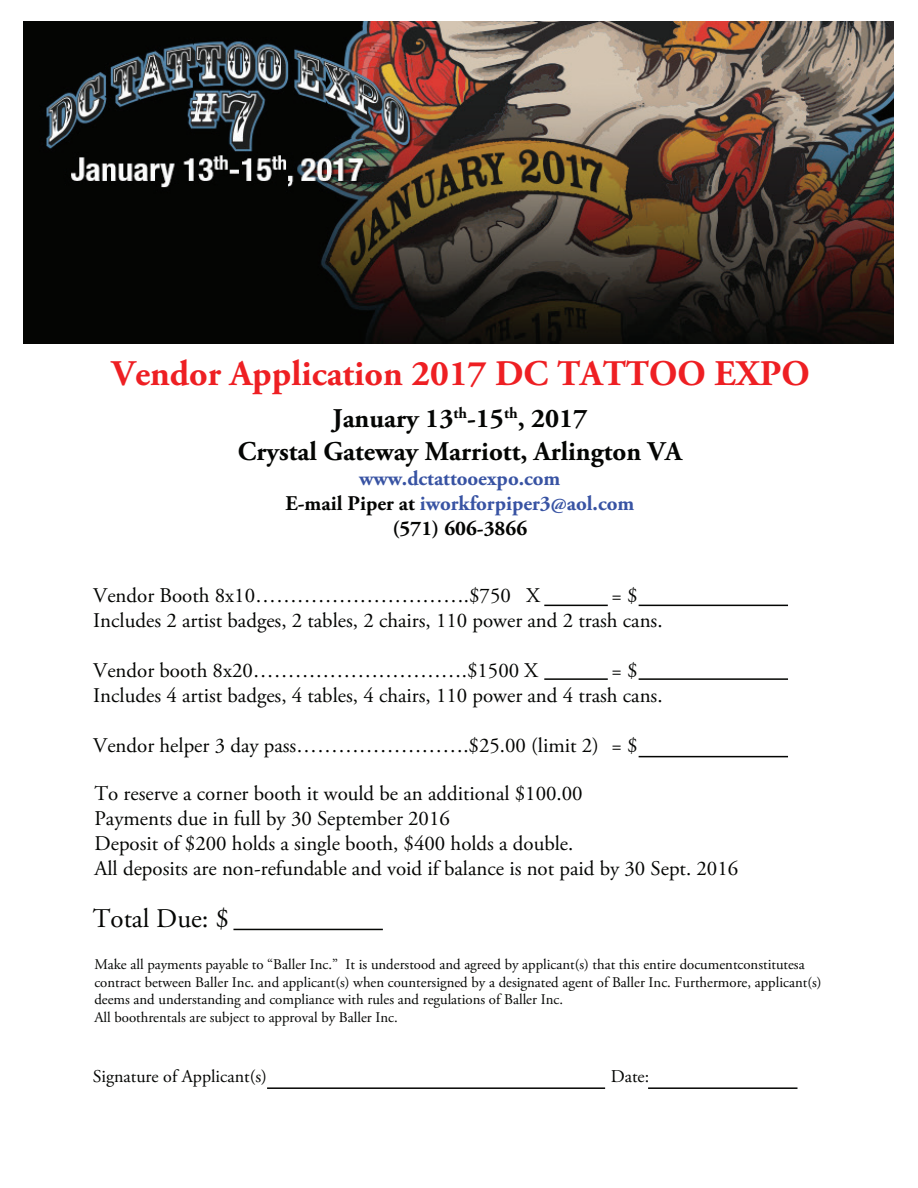
<style>
.page{position:relative;width:918px;height:1188px;background:#fff}
.page>*{position:absolute;margin:0;border:0;box-sizing:border-box;transform-origin:0 0}
.t1{font:700 36px "Adobe Garamond Pro";color:#ee1f23}
.t2{font:700 27px/32.4px "Adobe Garamond Pro";color:#040503;text-align:center}
.t3{font:27px "Adobe Garamond Pro";color:#040503}
.t4{font:20.85px/25px "Adobe Garamond Pro";color:#040503}
.t5{font:700 20.85px/25px "Adobe Garamond Pro";color:#3853a3;text-align:center}
.t6{font:18px "Adobe Garamond Pro";color:#040503}
.t7{font:14.7px/17.7px "Adobe Garamond Pro";color:#040503}
.s1{color:#040503}
</style>
<div class="page">
<hr style="left:233px;top:929px;width:150px;height:1px;background:#040503">
<hr style="left:648px;top:1087px;width:150px;height:2px;background:#040503">
<hr style="left:267px;top:1087px;width:338px;height:2px;background:#040503">
<hr style="left:639px;top:605px;width:149px;height:1px;background:#040503">
<hr style="left:639px;top:678px;width:149px;height:2px;background:#040503">
<hr style="left:639px;top:756px;width:149px;height:1px;background:#040503">
<hr style="left:544px;top:605px;width:64px;height:1px;background:#040503">
<hr style="left:544px;top:678px;width:64px;height:2px;background:#040503">
<img style="left:24px;top:22px;width:870px;height:322px">
<h1 class="t1" style="left:112px;top:353px;width:699px">Vendor Application 2017 DC TATTOO EXPO</h1>
<p class="t2" style="left:238px;top:403px;width:446px">January 13<sup>th</sup>-15<sup>th</sup>, 2017<br>Crystal Gateway Marriott, Arlington VA</p>
<p class="t5" style="left:285px;top:466px;width:350px">www.dctattooexpo.com<br><span class="s1">E-mail Piper at</span> iworkforpiper3@aol.com <span class="s1">(571) 606-3866</span></p>
<p class="t4" style="left:93px;top:583px;width:448px">Vendor Booth 8x10………………………….$750 X</p>
<p class="t4" style="left:93px;top:583px;width:571px;text-indent:518px">= $<br>Includes 2 artist badges, 2 tables, 2 chairs, 110 power and 2 trash cans.</p>
<p class="t4" style="left:93px;top:658px;width:446px">Vendor booth 8x20………………………….$1500 X</p>
<p class="t4" style="left:93px;top:658px;width:571px;text-indent:518px">= $<br>Includes 4 artist badges, 4 tables, 4 chairs, 110 power and 4 trash cans.</p>
<p class="t4" style="left:93px;top:734px;width:546px">Vendor helper 3 day pass…………………….$25.00 (limit 2) = $</p>
<p class="t4" style="left:94px;top:781px;width:645px">To reserve a corner booth it would be an additional $100.00<br>Payments due in full by 30 September 2016<br>Deposit of $200 holds a single booth, $400 holds a double.<br>All deposits are non-refundable and void if balance is not paid by 30 Sept. 2016</p>
<p class="t3" style="left:93px;top:902px;width:138px">Total Due: $</p>
<p class="t7" style="left:94px;top:956px;width:729px">Make all payments payable to “Baller Inc.” It is understood and agreed by applicant(s) that this entire documentconstitutesa contract between Baller Inc. and applicant(s) when countersigned by a designated agent of Baller Inc. Furthermore, applicant(s) deems and understanding and compliance with rules and regulations of Baller Inc.<br>All boothrentals are subject to approval by Baller Inc.</p>
<p class="t6" style="left:93px;top:1066px;width:176px">Signature of Applicant(s)</p>
<p class="t6" style="left:611px;top:1066px;width:40px">Date:</p>
</div>
